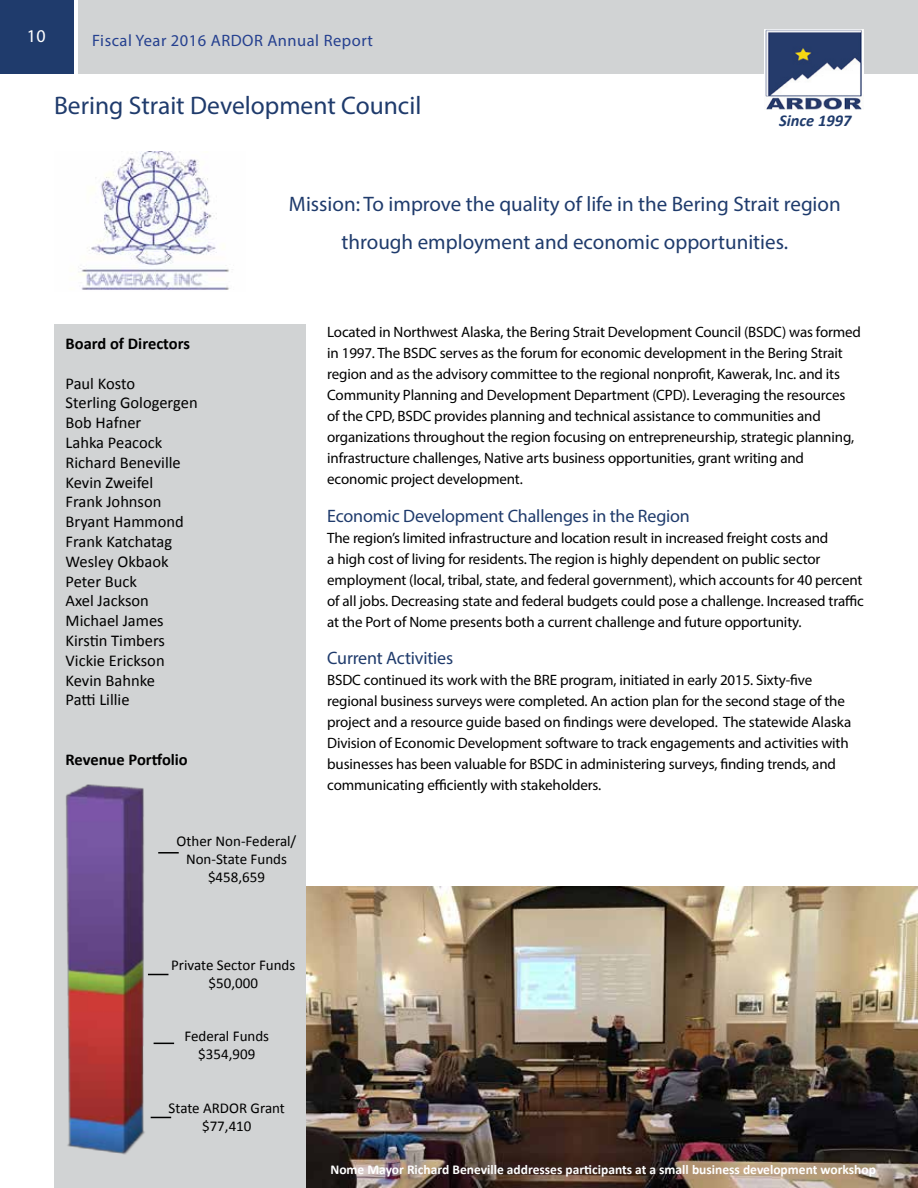
<style>
.page{position:relative;width:918px;height:1188px;background:#fff}
.page>*{position:absolute;margin:0;border:0;box-sizing:border-box;transform-origin:0 0}
.t1{font:25.5px "Myriad Pro";color:#1f3b6c}
.t2{font:21px/37.5px "Myriad Pro";color:#1f3b6c;text-align:center}
.t3{font:18px "Myriad Pro";letter-spacing:-.01em;color:#1f3b6c}
.t4{font:18px "Myriad Pro";color:#fff}
.t5{font:16.5px/19.8px "Calibri";color:#000}
.t6{font:700 16.5px "Calibri";color:#000}
.t7{font:16.5px "Myriad Pro";letter-spacing:.03em;color:#25408f}
.t8{font:italic 700 16.5px "Calibri";color:#1f3b6c}
.t9{font:15px/21px "Myriad Pro";letter-spacing:-.01em;color:#000}
.t10{font:15px/18px "Calibri";color:#000;text-align:center}
.t11{font:700 13.5px "Calibri";color:#fff}
.t12{font:9.15px/11.7px "Calibri";letter-spacing:.005em;color:#000;scale:.88 1}
</style>
<div class="page">
<div style="left:78px;top:0;width:840px;height:74px;background:#d1d3d4"></div>
<div style="left:0;top:0;width:74px;height:74px;background:#1f3b6c"></div>
<hr style="left:917px;top:690px;width:1px;height:498px;background:#d1d3d4">
<div style="left:54px;top:324px;width:252px;height:864px;background:#d1d3d4"></div>
<img style="left:765px;top:29px;width:99px;height:80px">
<img style="left:80px;top:151px;width:149px;height:139px">
<hr style="left:158px;top:852px;width:21px;height:2px;background:#000">
<img style="left:307px;top:887px;width:611px;height:301px">
<svg style="left:65px;top:784px;width:101px;height:371px"></svg>
<p class="t4" style="left:27px;top:25px;width:21px">10</p>
<p class="t7" style="left:92px;top:30px;width:282px">Fiscal Year 2016 ARDOR Annual Report</p>
<h1 class="t1" style="left:54px;top:89px;width:369px">Bering Strait Development Council</h1>
<p class="t8" style="left:779px;top:110px;width:74px">Since 1997</p>
<p class="t6" style="left:66px;top:333px;width:126px">Board of Directors</p>
<p class="t5" style="left:66px;top:373px;width:134px">Paul Kosto<br>Sterling Gologergen<br>Bob Hafner<br>Lahka Peacock<br>Richard Beneville<br>Kevin Zweifel<br>Frank Johnson<br>Bryant Hammond<br>Frank Katchatag<br>Wesley Okbaok<br>Peter Buck<br>Axel Jackson<br>Michael James<br>Kirstin Timbers<br>Vickie Erickson<br>Kevin Bahnke<br>Patti Lillie</p>
<p class="t6" style="left:66px;top:749px;width:124px">Revenue Portfolio</p>
<h2 class="t2" style="left:289px;top:185px;width:553px">Mission: To improve the quality of life in the Bering Strait region through employment and economic opportunities.</h2>
<p class="t9" style="left:327px;top:321px;width:535px">Located in Northwest Alaska, the Bering Strait Development Council (BSDC) was formed in 1997. The BSDC serves as the forum for economic development in the Bering Strait region and as the advisory committee to the regional nonprofit, Kawerak, Inc. and its Community Planning and Development Department (CPD). Leveraging the resources of the CPD, BSDC provides planning and technical assistance to communities and organizations throughout the region focusing on entrepreneurship, strategic planning, infrastructure challenges, Native arts business opportunities, grant writing and economic project development.</p>
<p class="t3" style="left:327px;top:505px;width:364px">Economic Development Challenges in the Region</p>
<p class="t9" style="left:327px;top:527px;width:538px">The region’s limited infrastructure and location result in increased freight costs and<br>a high cost of living for residents. The region is highly dependent on public sector employment (local, tribal, state, and federal government), which accounts for 40 percent of all jobs. Decreasing state and federal budgets could pose a challenge. Increased traffic at the Port of Nome presents both a current challenge and future opportunity.</p>
<p class="t3" style="left:327px;top:647px;width:127px">Current Activities</p>
<p class="t9" style="left:327px;top:669px;width:526px">BSDC continued its work with the BRE program, initiated in early 2015. Sixty-five regional business surveys were completed. An action plan for the second stage of the project and a resource guide based on findings were developed. The statewide Alaska Division of Economic Development software to track engagements and activities with businesses has been valuable for BSDC in administering surveys, finding trends, and communicating efficiently with stakeholders.</p>
<p class="t12" style="left:241px;top:830px;width:72px">Other Non-<br>Federal/Non-State<br>Funds</p>
<p class="t10" style="left:177px;top:832px;width:121px">Other Non-Federal/<br>Non-State Funds $458,659</p>
<p class="t10" style="left:171px;top:956px;width:126px">Private Sector Funds $50,000</p>
<p class="t12" style="left:248px;top:966px;width:50px">$354,909.00</p>
<p class="t10" style="left:184px;top:1027px;width:86px">Federal Funds $354,909</p>
<p class="t12" style="left:251px;top:1029px;width:45px">$77,410.00</p>
<p class="t12" style="left:243px;top:1095px;width:23px">Grant</p>
<p class="t10" style="left:169px;top:1099px;width:118px">State ARDOR Grant $77,410</p>
<p class="t11" style="left:330px;top:1161px;width:547px">Nome Mayor Richard Beneville addresses participants at a small business development workshop</p>
</div>
